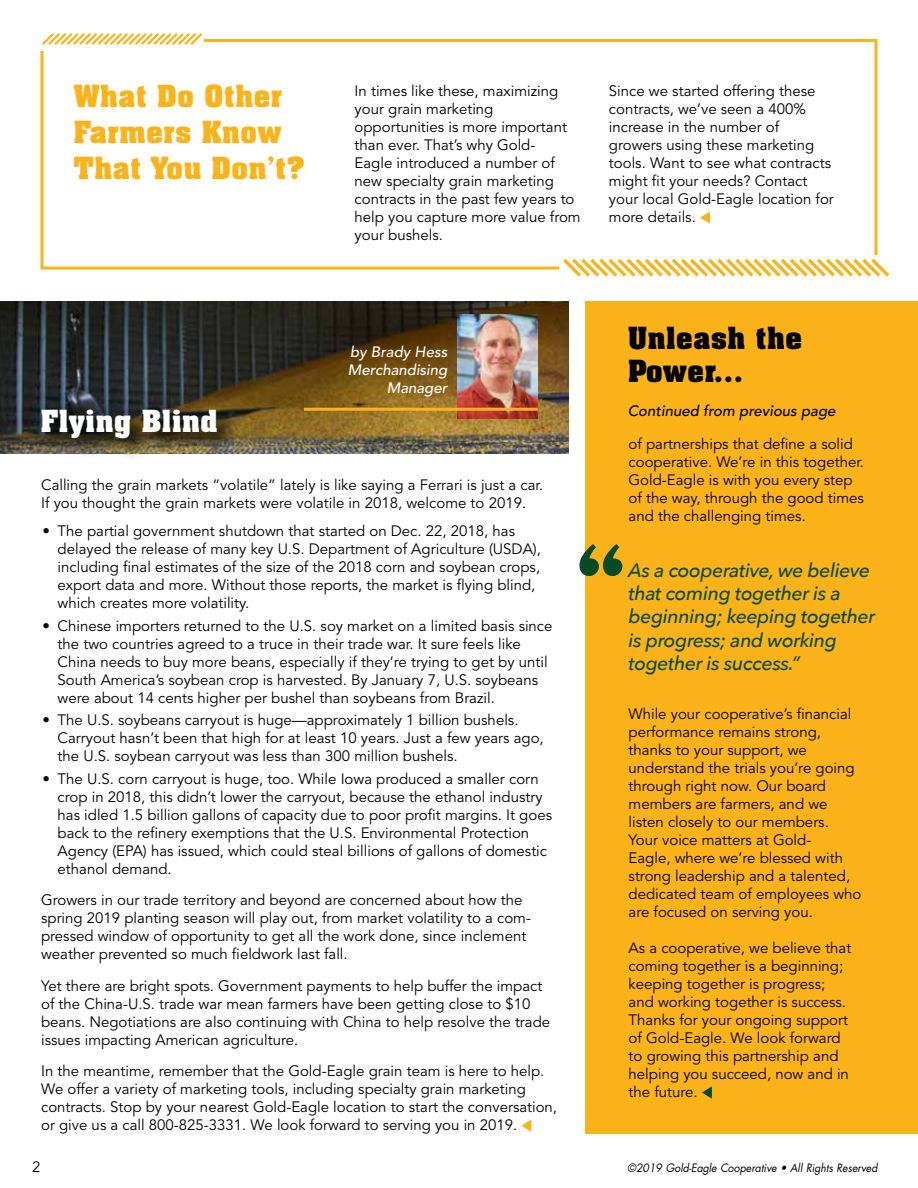
<style>
.page{position:relative;width:918px;height:1188px;background:#fff}
.page>*{position:absolute;margin:0;border:0;box-sizing:border-box;transform-origin:0 0}
.t1{font:700 110.1px "Aachen BT";color:#084a24}
.t2{font:700 30px/36px "Aachen BT";color:#fcb319}
.t3{font:700 30px/33px "Aachen BT";color:#000}
.t4{font:700 30px "Aachen BT";color:#fff}
.t5{font:italic 500 19.5px/23.4px "Avenir Next";letter-spacing:-.02em;color:#084a24}
.t6{font:15px/18px "Avenir";color:#000}
.t7{font:italic 500 15px/18px "Avenir";color:#fff;text-align:right}
.t8{font:italic 500 15px "Avenir";color:#000}
.t9{font:italic 11.25px "Futura";color:#000;scale:.94 1}
</style>
<div class="page">
<img style="left:0;top:302px;width:568px;height:152px">
<div style="left:40px;top:39px;width:838px;height:231px;border:3px solid #fcb319"></div>
<div style="left:585px;top:302px;width:333px;height:832px;background:#fcb319"></div>
<svg style="left:702px;top:1086px;width:10px;height:13px"></svg>
<img style="left:37px;top:404px;width:204px;height:53px">
<svg style="left:522px;top:1120px;width:9px;height:12px"></svg>
<img style="left:458px;top:314px;width:80px;height:105px">
<hr style="left:304px;top:408px;width:234px;height:3px;background:#fcb319">
<svg style="left:700px;top:211px;width:10px;height:13px"></svg>
<svg style="left:560px;top:255px;width:330px;height:22px"></svg>
<div style="left:33px;top:23px;width:171px;height:28px;background:#fff"></div>
<svg style="left:42px;top:33px;width:163px;height:12px"></svg>
<h2 class="t2" style="left:73px;top:78px;width:233px">What Do Other<br>Farmers Know<br>That You Don’t?</h2>
<p class="t6" style="left:355px;top:83px;width:228px">In times like these, maximizing your grain marketing opportunities is more important than ever. That’s why Gold-<br>Eagle introduced a number of new specialty grain marketing contracts in the past few years to help you capture more value from your bushels.</p>
<p class="t6" style="left:609px;top:83px;width:226px">Since we started offering these contracts, we’ve seen a 400% increase in the number of growers using these marketing tools. Want to see what contracts might fit your needs? Contact your local Gold-Eagle location for more details.</p>
<p class="t7" style="left:348px;top:343px;width:101px">by Brady Hess<br>Merchandising<br>Manager</p>
<h2 class="t3" style="left:628px;top:321px;width:176px">Unleash the<br>Power...</h2>
<h2 class="t4" style="left:40px;top:402px;width:179px">Flying Blind</h2>
<p class="t8" style="left:628px;top:403px;width:209px">Continued from previous page</p>
<p class="t6" style="left:629px;top:435px;width:237px">of partnerships that define a solid cooperative. We’re in this together.<br>Gold-Eagle is with you every step of the way, through the good times and the challenging times.</p>
<p class="t6" style="left:41px;top:476px;width:504px">Calling the grain markets “volatile” lately is like saying a Ferrari is just a car.<br>If you thought the grain markets were volatile in 2018, welcome to 2019.</p>
<p class="t6" style="left:58px;top:523px;width:485px;text-indent:-15px">• The partial government shutdown that started on Dec. 22, 2018, has delayed the release of many key U.S. Department of Agriculture (USDA), including final estimates of the size of the 2018 corn and soybean crops, export data and more. Without those reports, the market is flying blind, which creates more volatility.</p>
<p class="t6" style="left:58px;top:617px;width:496px;text-indent:-15px">• Chinese importers returned to the U.S. soy market on a limited basis since the two countries agreed to a truce in their trade war. It sure feels like China needs to buy more beans, especially if they’re trying to get by until South America’s soybean crop is harvested. By January 7, U.S. soybeans were about 14 cents higher per bushel than soybeans from Brazil.</p>
<p class="t6" style="left:58px;top:712px;width:488px;text-indent:-15px">• The U.S. soybeans carryout is huge—approximately 1 billion bushels.<br>Carryout hasn’t been that high for at least 10 years. Just a few years ago, the U.S. soybean carryout was less than 300 million bushels.</p>
<p class="t6" style="left:58px;top:770px;width:496px;text-indent:-15px">• The U.S. corn carryout is huge, too. While Iowa produced a smaller corn crop in 2018, this didn’t lower the carryout, because the ethanol industry has idled 1.5 billion gallons of capacity due to poor profit margins. It goes back to the refinery exemptions that the U.S. Environmental Protection Agency (EPA) has issued, which could steal billions of gallons of domestic ethanol demand.</p>
<p class="t6" style="left:41px;top:892px;width:491px">Growers in our trade territory and beyond are concerned about how the spring 2019 planting season will play out, from market volatility to a com&shy;pressed window of opportunity to get all the work done, since inclement weather prevented so much fieldwork last fall.</p>
<p class="t6" style="left:41px;top:977px;width:511px">Yet there are bright spots. Government payments to help buffer the impact of the China-U.S. trade war mean farmers have been getting close to $10 beans. Negotiations are also continuing with China to help resolve the trade issues impacting American agriculture.</p>
<p class="t6" style="left:41px;top:1063px;width:518px">In the meantime, remember that the Gold-Eagle grain team is here to help.<br>We offer a variety of marketing tools, including specialty grain marketing contracts. Stop by your nearest Gold-Eagle location to start the conversation, or give us a call 800-825-3331. We look forward to serving you in 2019.</p>
<h1 class="t1" style="left:573px;top:518px;width:56px">“</h1>
<h3 class="t5" style="left:628px;top:557px;width:248px">As a cooperative, we believe that coming together is a beginning; keeping together is progress; and working together is success.”</h3>
<p class="t6" style="left:629px;top:705px;width:234px">While your cooperative’s financial performance remains strong, thanks to your support, we understand the trials you’re going through right now. Our board members are farmers, and we listen closely to our members.<br>Your voice matters at Gold-<br>Eagle, where we’re blessed with strong leadership and a talented, dedicated team of employees who are focused on serving you.</p>
<p class="t6" style="left:629px;top:939px;width:224px">As a cooperative, we believe that coming together is a beginning; keeping together is progress; and working together is success.<br>Thanks for your ongoing support of Gold-Eagle. We look forward to growing this partnership and helping you succeed, now and in the future.</p>
<p class="t6" style="left:32px;top:1159px;width:10px">2</p>
<p class="t9" style="left:628px;top:1161px;width:267px">©2019 Gold-Eagle Cooperative • All Rights Reserved</p>
</div>
